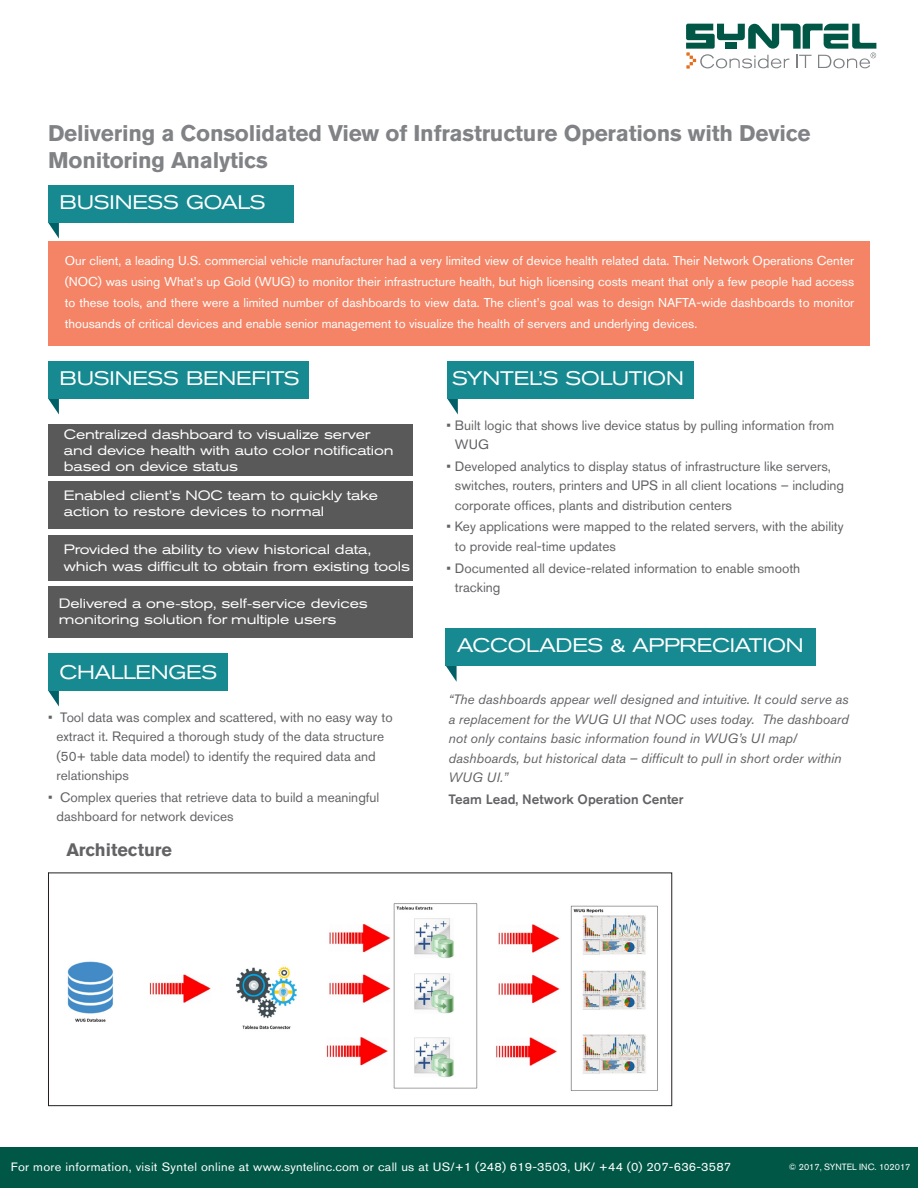
<style>
.page{position:relative;width:918px;height:1188px;background:#fff}
.page>*{position:absolute;margin:0;border:0;box-sizing:border-box;transform-origin:0 0}
.MAIN_ARTICLE_TITLE{font:700 22.5px/27px "Akzidenz Grotesk BQ";letter-spacing:-.01em;color:#808285}
.MAIN_ARTICLE_TITLE-2{font:expanded 19.5px "Akzidenz Grotesk BQ";letter-spacing:-.01em;color:#fff}
.SIDEBAR_BULLET{font:700 18px "Akzidenz Grotesk BQ";color:#636366}
.t1{font:13.5px/19.5px "Akzidenz Grotesk BQ";color:#636366}
.MAIN_ARTICLE_TITLE-3{font:expanded 13.5px/16.2px "Akzidenz Grotesk BQ";letter-spacing:-.01em;color:#fff}
.SIDEBAR_BULLET-2{font:italic 13.5px/19.5px "Akzidenz Grotesk BQ";color:#636366}
.SIDEBAR_BULLET-3{font:500 13.5px "Akzidenz Grotesk BQ";color:#636366}
.BODY_TEXT{font:12.75px/21px "Akzidenz Grotesk BQ";color:#fff;text-align:justify}
.Website___Contact_In{font:12px "Akzidenz Grotesk BQ";letter-spacing:.025em;color:#fff;scale:1.06 1}
.Copyright___Date{font:9px "Akzidenz Grotesk BQ";color:#fff}
</style>
<div class="page">
<svg style="left:686px;top:24px;width:190px;height:45px"></svg>
<svg style="left:48px;top:690px;width:11px;height:17px"></svg>
<div style="left:48px;top:653px;width:180px;height:37px;background:#168991"></div>
<svg style="left:447px;top:398px;width:11px;height:16px"></svg>
<div style="left:447px;top:361px;width:247px;height:37px;background:#168991"></div>
<div style="left:48px;top:241px;width:821px;height:104px;background:#f48465"></div>
<svg style="left:48px;top:222px;width:11px;height:17px"></svg>
<div style="left:48px;top:185px;width:245px;height:37px;background:#168991"></div>
<svg style="left:48px;top:398px;width:11px;height:16px"></svg>
<div style="left:48px;top:361px;width:261px;height:37px;background:#168991"></div>
<div style="left:49px;top:424px;width:364px;height:52px;background:#5a5959"></div>
<div style="left:49px;top:586px;width:364px;height:51px;background:#5a5959"></div>
<div style="left:49px;top:482px;width:364px;height:47px;background:#5a5959"></div>
<div style="left:49px;top:535px;width:364px;height:45px;background:#5a5959"></div>
<div style="left:0;top:1148px;width:918px;height:40px;background:#005746"></div>
<svg style="left:446px;top:666px;width:11px;height:16px"></svg>
<div style="left:446px;top:628px;width:370px;height:38px;background:#168991"></div>
<img style="left:67px;top:903px;width:591px;height:188px">
<div style="left:48px;top:873px;width:624px;height:233px;border:1px solid #231f20"></div>
<p class="MAIN_ARTICLE_TITLE" style="left:48px;top:120px;width:764px">Delivering a Consolidated View of Infrastructure Operations with Device<br>Monitoring Analytics</p>
<p class="MAIN_ARTICLE_TITLE-2" style="left:59px;top:191px;width:208px">BUSINESS GOALS</p>
<p class="BODY_TEXT" style="left:65px;top:250px;width:791px">Our client, a leading U.S. commercial vehicle manufacturer had a very limited view of device health related data. Their Network Operations Center (NOC) was using What’s up Gold (WUG) to monitor their infrastructure health, but high licensing costs meant that only a few people had access to these tools, and there were a limited number of dashboards to view data. The client’s goal was to design NAFTA-wide dashboards to monitor thousands of critical devices and enable senior management to visualize the health of servers and underlying devices.</p>
<p class="MAIN_ARTICLE_TITLE-2" style="left:59px;top:367px;width:242px">BUSINESS BENEFITS</p>
<p class="MAIN_ARTICLE_TITLE-2" style="left:452px;top:367px;width:233px">SYNTEL’S SOLUTION</p>
<p class="MAIN_ARTICLE_TITLE-3" style="left:64px;top:426px;width:331px">Centralized dashboard to visualize server and device health with auto color notification based on device status</p>
<p class="MAIN_ARTICLE_TITLE-3" style="left:64px;top:487px;width:316px">Enabled client’s NOC team to quickly take action to restore devices to normal</p>
<p class="MAIN_ARTICLE_TITLE-3" style="left:64px;top:542px;width:348px">Provided the ability to view historical data, which was difficult to obtain from existing tools</p>
<p class="MAIN_ARTICLE_TITLE-3" style="left:59px;top:595px;width:311px">Delivered a one-stop, self-service devices monitoring solution for multiple users</p>
<p class="MAIN_ARTICLE_TITLE-2" style="left:59px;top:660px;width:159px">CHALLENGES</p>
<p class="t1" style="left:57px;top:707px;width:338px;text-indent:-9px">• Tool data was complex and scattered, with no easy way to extract it. Required a thorough study of the data structure (50+ table data model) to identify the required data and relationships</p>
<p class="t1" style="left:57px;top:787px;width:324px;text-indent:-9px">• Complex queries that retrieve data to build a meaningful dashboard for network devices</p>
<p class="SIDEBAR_BULLET" style="left:66px;top:839px;width:107px">Architecture</p>
<p class="t1" style="left:455px;top:415px;width:381px;text-indent:-9px">• Built logic that shows live device status by pulling information from<br>WUG</p>
<p class="t1" style="left:455px;top:456px;width:391px;text-indent:-9px">• Developed analytics to display status of infrastructure like servers, switches, routers, printers and UPS in all client locations – including corporate offices, plants and distribution centers</p>
<p class="t1" style="left:455px;top:517px;width:390px;text-indent:-9px">• Key applications were mapped to the related servers, with the ability to provide real-time updates</p>
<p class="t1" style="left:455px;top:558px;width:347px;text-indent:-9px">• Documented all device-related information to enable smooth tracking</p>
<p class="MAIN_ARTICLE_TITLE-2" style="left:457px;top:634px;width:348px">ACCOLADES &amp; APPRECIATION</p>
<p class="SIDEBAR_BULLET-2" style="left:448px;top:690px;width:402px">“The dashboards appear well designed and intuitive. It could serve as a replacement for the WUG UI that NOC uses today. The dashboard not only contains basic information found in WUG’s UI map/ dashboards, but historical data – difficult to pull in short order within WUG UI.”</p>
<p class="SIDEBAR_BULLET-3" style="left:448px;top:791px;width:237px">Team Lead, Network Operation Center</p>
<p class="Website___Contact_In" style="left:11px;top:1160px;width:681px">For more information, visit Syntel online at www.syntelinc.com or call us at US/+1 (248) 619-3503, UK/ +44 (0) 207-636-3587</p>
<p class="Copyright___Date" style="left:789px;top:1161px;width:123px">© 2017, SYNTEL INC. 102017</p>
</div>
